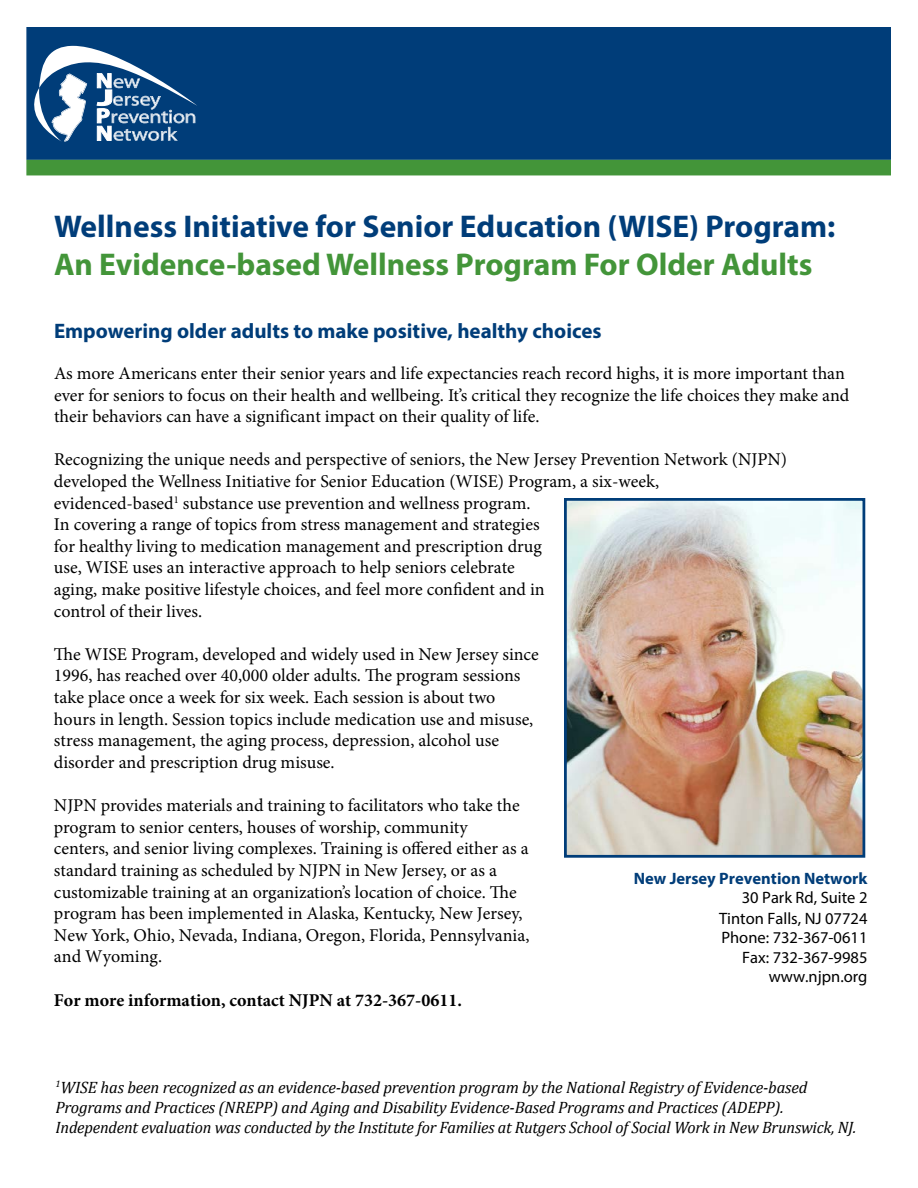
<style>
.page{position:relative;width:918px;height:1188px;background:#fff}
.page>*{position:absolute;margin:0;border:0;box-sizing:border-box;transform-origin:0 0}
.t1{font:700 31.5px "Myriad Pro";color:#003d79}
.t2{font:700 31.5px "Myriad Pro";color:#439539}
.t3{font:700 21px "Myriad Pro";color:#003d79}
.t4{font:18px/21.6px "Minion Pro";color:#000}
.t5{font:700 18px "Minion Pro";color:#000}
.t6{font:italic 16.5px/19.8px "Cambria";letter-spacing:-.01em;color:#000}
.t7{font:16.5px/19.6px "Myriad Pro";color:#000;text-align:right}
.t8{font:700 16.5px "Myriad Pro";color:#003d79}
</style>
<div class="page">
<div style="left:26px;top:27px;width:865px;height:133px;background:#003d79;border:2px solid #003d79"></div>
<img style="left:568px;top:502px;width:293px;height:352px">
<div style="left:564px;top:498px;width:301px;height:360px;border:3px solid #003d79"></div>
<svg style="left:34px;top:46px;width:163px;height:96px"></svg>
<div style="left:26px;top:160px;width:865px;height:15px;background:#439539"></div>
<h1 class="t1" style="left:54px;top:206px;width:783px">Wellness Initiative for Senior Education (WISE) Program:</h1>
<h1 class="t2" style="left:54px;top:244px;width:760px">An Evidence-based Wellness Program For Older Adults</h1>
<p class="t3" style="left:54px;top:317px;width:549px">Empowering older adults to make positive, healthy choices</p>
<p class="t4" style="left:54px;top:363px;width:797px">As more Americans enter their senior years and life expectancies reach record highs, it is more important than ever for seniors to focus on their health and wellbeing. It’s critical they recognize the life choices they make and their behaviors can have a significant impact on their quality of life.</p>
<p class="t4" style="left:54px;top:449px;width:735px">Recognizing the unique needs and perspective of seniors, the New Jersey Prevention Network (NJPN) developed the Wellness Initiative for Senior Education (WISE) Program, a six-week, evidenced-based<sup>1</sup> substance use prevention and wellness program.<br>In covering a range of topics from stress management and strategies<br>for healthy living to medication management and prescription drug<br>use, WISE uses an interactive approach to help seniors celebrate<br>aging, make positive lifestyle choices, and feel more confident and in<br>control of their lives.</p>
<p class="t4" style="left:54px;top:643px;width:486px">The WISE Program, developed and widely used in New Jersey since 1996, has reached over 40,000 older adults. The program sessions take place once a week for six week. Each session is about two hours in length. Session topics include medication use and misuse, stress management, the aging process, depression, alcohol use disorder and prescription drug misuse.</p>
<p class="t4" style="left:54px;top:795px;width:477px">NJPN provides materials and training to facilitators who take the program to senior centers, houses of worship, community<br>centers, and senior living complexes. Training is offered either as a standard training as scheduled by NJPN in New Jersey, or as a customizable training at an organization’s location of choice. The program has been implemented in Alaska, Kentucky, New Jersey, New York, Ohio, Nevada, Indiana, Oregon, Florida, Pennsylvania, and Wyoming.</p>
<p class="t5" style="left:54px;top:987px;width:410px">For more information, contact NJPN at 732-367-0611.</p>
<p class="t8" style="left:634px;top:868px;width:235px">New Jersey Prevention Network</p>
<p class="t7" style="left:719px;top:888px;width:150px">30 Park Rd, Suite 2<br>Tinton Falls, NJ 07724<br>Phone: 732-367-0611<br>Fax: 732-367-9985 www.njpn.org</p>
<p class="t6" style="left:56px;top:1077px;width:802px"><sup>1</sup>WISE has been recognized as an evidence-based prevention program by the National Registry of Evidence-based<br>Programs and Practices (NREPP) and Aging and Disability Evidence-Based Programs and Practices (ADEPP).<br>Independent evaluation was conducted by the Institute for Families at Rutgers School of Social Work in New Brunswick, NJ.</p>
</div>
